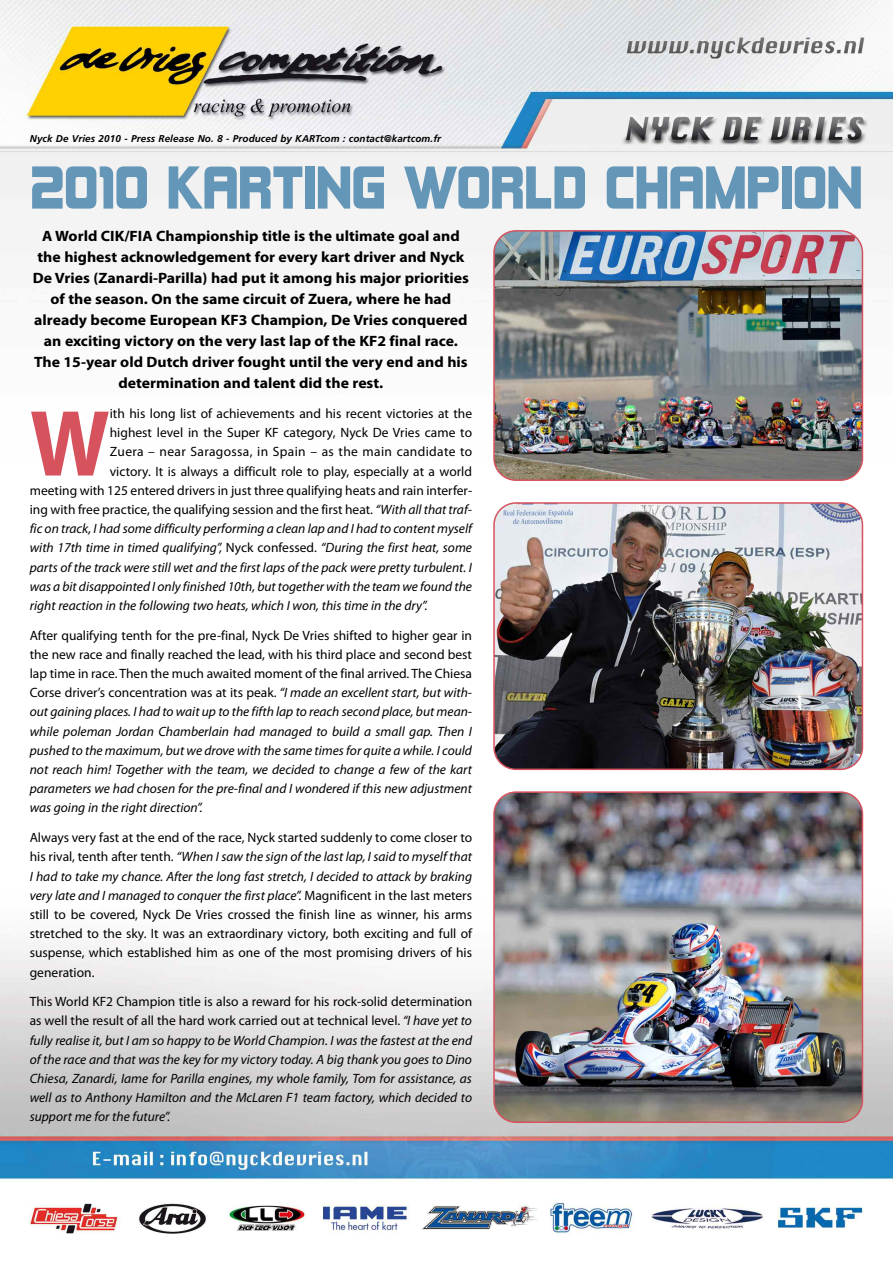
<style>
.page{position:relative;width:893px;height:1262px;background:#fff}
.page>*{position:absolute;margin:0;border:0;box-sizing:border-box;transform-origin:0 0}
.t1{font:700 94.8px "Myriad Pro";color:#d6535e;scale:.95 1}
.t2{font:55.5px "Kimberley";color:#6396b7}
.t3{font:700 15px/21px "Myriad Pro";color:#000;text-align:center;scale:1.05 1}
.t4{font:italic 13.5px/19.2px "Myriad Pro";color:#000;text-align:justify}
.t5{font:13.5px/19.2px "Myriad Pro";color:#000;text-align:justify}
.t6{font:13.5px "Myriad Pro";letter-spacing:.025em;color:#000}
.t7{font:italic 700 9.9px "Frutiger";letter-spacing:.01em;color:#000}
.s1{font-style:italic}
.s2{font-style:normal}
</style>
<div class="page">
<img style="left:0;top:0;width:892px;height:1234px">
<img style="left:493px;top:230px;width:370px;height:251px">
<img style="left:493px;top:502px;width:370px;height:268px">
<img style="left:493px;top:791px;width:370px;height:332px">
<p class="t7" style="left:30px;top:134px;width:413px">Nyck De Vries 2010 - Press Release No. 8 - Produced by KARTcom : contact@kartcom.fr</p>
<h2 class="t2" style="left:30px;top:157px;width:833px">2010 KARTING WORLD CHAMPION</h2>
<p class="t3" style="left:33px;top:227px;width:417px">A World CIK/FIA Championship title is the ultimate goal and the highest acknowledgement for every kart driver and Nyck De Vries (Zanardi-Parilla) had put it among his major priorities of the season. On the same circuit of Zuera, where he had already become European KF3 Champion, De Vries conquered an exciting victory on the very last lap of the KF2 final race.<br>The 15-year old Dutch driver fought until the very end and his determination and talent did the rest.</p>
<h1 class="t1" style="left:30px;top:408px;width:86px">W</h1>
<p class="t5" style="left:110px;top:405px;width:364px">ith his long list of achievements and his recent victories at the</p>
<p class="t5" style="left:110px;top:424px;width:364px">highest level in the Super KF category, Nyck De Vries came to</p>
<p class="t6" style="left:110px;top:447px;width:364px">Zuera – near Saragossa, in Spain – as the main candidate to</p>
<p class="t5" style="left:110px;top:462px;width:364px">victory. It is always a difficult role to play, especially at a world</p>
<p class="t5" style="left:30px;top:482px;width:444px">meeting with 125 entered drivers in just three qualifying heats and rain interfer-</p>
<p class="t5" style="left:30px;top:501px;width:444px">ing with free practice, the qualifying session and the first heat. <span class="s1">“With all that traf-</span></p>
<p class="t4" style="left:30px;top:520px;width:444px">fic on track, I had some difficulty performing a clean lap and I had to content myself</p>
<p class="t4" style="left:30px;top:539px;width:444px">with 17th time in timed qualifying”, <span class="s2">Nyck confessed.</span> “During the first heat, some</p>
<p class="t4" style="left:30px;top:558px;width:444px">parts of the track were still wet and the first laps of the pack were pretty turbulent. I</p>
<p class="t4" style="left:30px;top:578px;width:444px">was a bit disappointed I only finished 10th, but together with the team we found the</p>
<p class="t4" style="left:30px;top:597px;width:399px">right reaction in the following two heats, which I won, this time in the dry”.</p>
<p class="t4" style="left:30px;top:627px;width:444px"><span class="s2">After qualifying tenth for the pre-final, Nyck De Vries shifted to higher gear in the new race and finally reached the lead, with his third place and second best lap time in race. Then the much awaited moment of the final arrived. The Chiesa Corse driver’s concentration was at its peak.</span> “I made an excellent start, but with&shy;out gaining places. I had to wait up to the fifth lap to reach second place, but mean&shy;while poleman Jordan Chamberlain had managed to build a small gap. Then I pushed to the maximum, but we drove with the same times for quite a while. I could not reach him! Together with the team, we decided to change a few of the kart parameters we had chosen for the pre-final and I wondered if this new adjustment was going in the right direction”.</p>
<p class="t5" style="left:30px;top:829px;width:444px">Always very fast at the end of the race, Nyck started suddenly to come closer to his rival, tenth after tenth. <span class="s1">“When I saw the sign of the last lap, I said to myself that I had to take my chance. After the long fast stretch, I decided to attack by braking very late and I managed to conquer the first place”.</span> Magnificent in the last meters still to be covered, Nyck De Vries crossed the finish line as winner, his arms stretched to the sky. It was an extraordinary victory, both exciting and full of suspense, which established him as one of the most promising drivers of his generation.</p>
<p class="t4" style="left:30px;top:993px;width:444px"><span class="s2">This World KF2 Champion title is also a reward for his rock-solid determination as well the result of all the hard work carried out at technical level.</span> “I have yet to fully realise it, but I am so happy to be World Champion. I was the fastest at the end of the race and that was the key for my victory today. A big thank you goes to Dino Chiesa, Zanardi, Iame for Parilla engines, my whole family, Tom for assistance, as well as to Anthony Hamilton and the McLaren F1 team factory, which decided to support me for the future”.</p>
</div>
